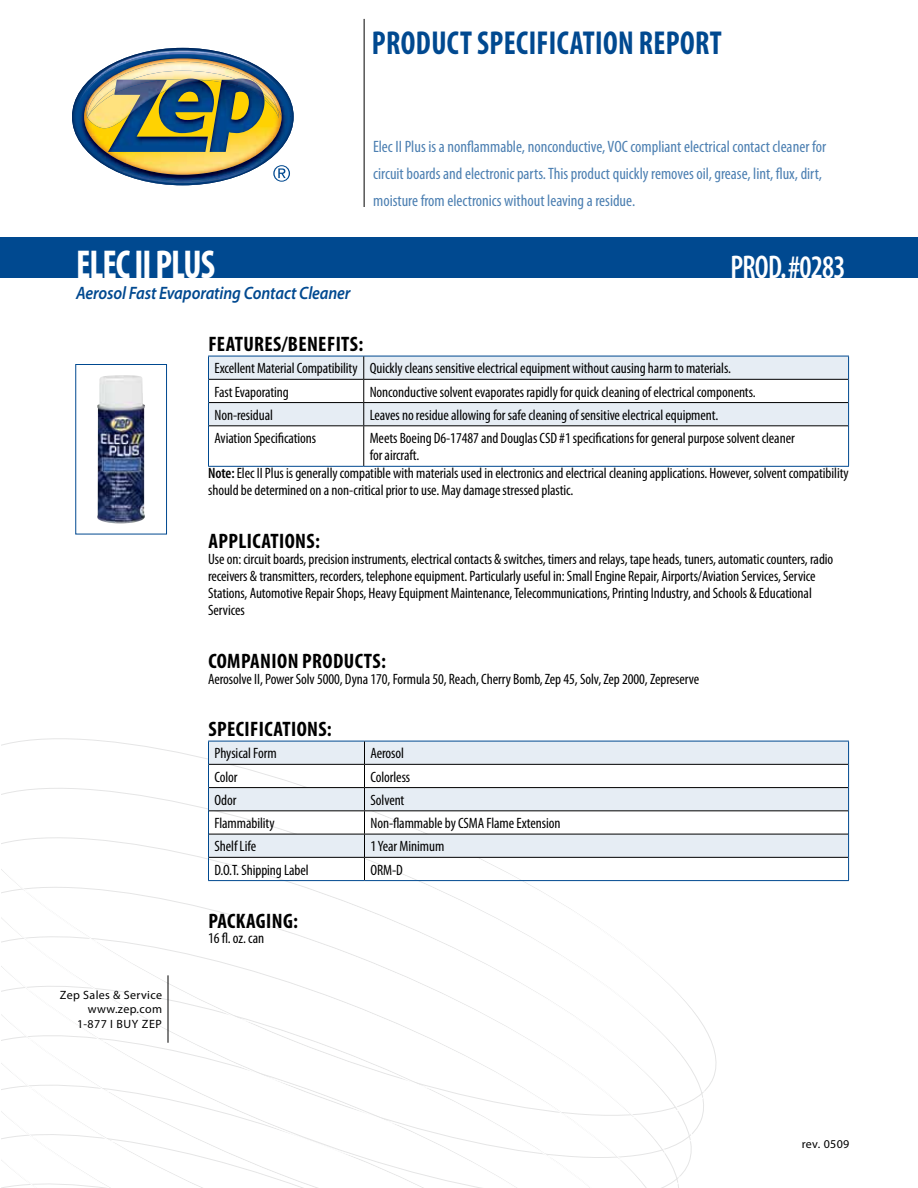
<style>
.page{position:relative;width:918px;height:1188px;background:#fff}
.page>*{position:absolute;margin:0;border:0;box-sizing:border-box;transform-origin:0 0}
.t1{font:700 condensed 40.5px "Myriad";letter-spacing:-.025em;color:#fff;scale:.9 1}
.t2{font:700 condensed 33.3px "Myriad Pro";letter-spacing:.015em;color:#004990;scale:.91 1}
.t3{font:600 condensed 33px "Myriad";letter-spacing:-.025em;color:#fff;scale:.9 1}
.t4{font:700 condensed 21px "Myriad Pro";letter-spacing:.02em;color:#000}
.t5{font:italic 600 18px "Myriad Pro";letter-spacing:-.01em;color:#004990;scale:.9 1}
.t6{font:condensed 16.5px/27px "Myriad Pro";color:#4d80b2}
.t7{font:condensed 15px/17.2px "Myriad Pro";letter-spacing:-.005em;color:#000}
.t8{font:12px/14.4px "Myriad Pro";letter-spacing:.03em;color:#000;text-align:right}
.s1{font-weight:600}
</style>
<div class="page">
<hr style="left:364px;top:19px;width:1px;height:188px;background:#000">
<svg style="left:1px;top:867px;width:701px;height:298px"></svg>
<svg style="left:1px;top:918px;width:687px;height:270px"></svg>
<svg style="left:1px;top:968px;width:673px;height:220px"></svg>
<svg style="left:1px;top:1018px;width:659px;height:170px"></svg>
<svg style="left:1px;top:1068px;width:646px;height:120px"></svg>
<svg style="left:1px;top:1119px;width:632px;height:69px"></svg>
<div style="left:0;top:237px;width:918px;height:41px;background:#004990"></div>
<img style="left:72px;top:48px;width:222px;height:137px">
<img style="left:75px;top:50px;width:216px;height:91px">
<img style="left:287px;top:103px;width:4px;height:14px">
<img style="left:75px;top:50px;width:208px;height:67px">
<svg style="left:288px;top:165px;width:2px;height:17px"></svg>
<img style="left:77px;top:55px;width:105px;height:63px">
<img style="left:78px;top:66px;width:210px;height:41px">
<img style="left:81px;top:127px;width:207px;height:56px">
<svg style="left:283px;top:94px;width:4px;height:9px"></svg>
<svg style="left:83px;top:85px;width:4px;height:10px"></svg>
<img style="left:80px;top:118px;width:17px;height:36px">
<img style="left:106px;top:160px;width:77px;height:21px">
<img style="left:210px;top:117px;width:55px;height:35px">
<img style="left:108px;top:128px;width:100px;height:24px">
<img style="left:159px;top:117px;width:55px;height:16px">
<img style="left:182px;top:58px;width:100px;height:59px">
<img style="left:231px;top:117px;width:18px;height:3px">
<img style="left:87px;top:117px;width:119px;height:11px">
<img style="left:136px;top:58px;width:46px;height:4px">
<img style="left:263px;top:93px;width:16px;height:25px">
<img style="left:87px;top:62px;width:190px;height:55px">
<img style="left:238px;top:79px;width:25px;height:14px">
<hr style="left:168px;top:975px;width:1px;height:68px;background:#000">
<img style="left:97px;top:375px;width:48px;height:149px">
<div style="left:75px;top:364px;width:92px;height:170px;border:1px solid #004990"></div>
<svg style="left:209px;top:357px;width:639px;height:68px;fill:#e6edf4"></svg>
<hr style="left:208px;top:356px;width:156px;height:1px;background:#004990">
<hr style="left:364px;top:356px;width:485px;height:1px;background:#004990">
<svg style="left:208px;top:356px;width:1px;height:70px"></svg>
<svg style="left:848px;top:356px;width:1px;height:70px"></svg>
<hr style="left:208px;top:426px;width:1px;height:40px;background:#004990">
<hr style="left:848px;top:426px;width:1px;height:40px;background:#004990">
<hr style="left:208px;top:466px;width:156px;height:1px;background:#004990">
<hr style="left:364px;top:466px;width:485px;height:1px;background:#004990">
<hr style="left:209px;top:379px;width:155px;height:1px;background:#000">
<hr style="left:364px;top:379px;width:484px;height:1px;background:#000">
<hr style="left:209px;top:402px;width:155px;height:1px;background:#000">
<hr style="left:364px;top:402px;width:484px;height:1px;background:#000">
<svg style="left:363px;top:356px;width:1px;height:69px"></svg>
<hr style="left:209px;top:425px;width:155px;height:1px;background:#000">
<hr style="left:364px;top:425px;width:484px;height:1px;background:#000">
<hr style="left:363px;top:426px;width:1px;height:40px;background:#000">
<svg style="left:209px;top:742px;width:639px;height:115px;fill:#e6edf4"></svg>
<hr style="left:208px;top:741px;width:156px;height:1px;background:#004990">
<hr style="left:364px;top:741px;width:485px;height:1px;background:#004990">
<svg style="left:208px;top:741px;width:1px;height:139px"></svg>
<svg style="left:848px;top:741px;width:1px;height:139px"></svg>
<hr style="left:208px;top:880px;width:156px;height:1px;background:#004990">
<hr style="left:364px;top:880px;width:485px;height:1px;background:#004990">
<hr style="left:209px;top:764px;width:155px;height:1px;background:#000">
<hr style="left:364px;top:764px;width:484px;height:1px;background:#000">
<hr style="left:209px;top:787px;width:155px;height:1px;background:#000">
<hr style="left:364px;top:787px;width:484px;height:1px;background:#000">
<hr style="left:209px;top:810px;width:155px;height:1px;background:#000">
<hr style="left:364px;top:810px;width:484px;height:1px;background:#000">
<hr style="left:209px;top:834px;width:155px;height:1px;background:#000">
<hr style="left:364px;top:834px;width:484px;height:1px;background:#000">
<hr style="left:209px;top:857px;width:155px;height:1px;background:#000">
<hr style="left:364px;top:857px;width:484px;height:1px;background:#000">
<svg style="left:364px;top:741px;width:1px;height:139px"></svg>
<h2 class="t2" style="left:372px;top:22px;width:386px">PRODUCT SPECIFICATION REPORT</h2>
<p class="t6" style="left:373px;top:133px;width:455px">Elec II Plus is a nonflammable, nonconductive, VOC compliant electrical contact cleaner for circuit boards and electronic parts. This product quickly removes oil, grease, lint, flux, dirt, moisture from electronics without leaving a residue.</p>
<h1 class="t1" style="left:76px;top:244px;width:156px">ELEC II PLUS</h1>
<h3 class="t3" style="left:730px;top:250px;width:129px">PROD.#0283</h3>
<p class="t5" style="left:76px;top:282px;width:306px">Aerosol Fast Evaporating Contact Cleaner</p>
<h3 class="t4" style="left:208px;top:331px;width:19px">FEATURES</h3>
<h3 class="t4" style="left:282px;top:331px;width:26px">/BENEFITS</h3>
<h3 class="t4" style="left:358px;top:331px;width:6px">:</h3>
<p class="t7" style="left:214px;top:357px;width:518px;line-height:23.2px">Excellent Material Compatibility Quickly cleans sensitive electrical equipment without causing harm to materials.<br>Fast Evaporating</p>
<p class="t7" style="left:370px;top:383px;width:387px">Nonconductive solvent evaporates rapidly for quick cleaning of electrical components.</p>
<p class="t8" style="left:60px;top:987px;width:104px">Zep Sales &amp; Service www.zep.com<br>1-877 I Buy Zep</p>
<p class="t7" style="left:214px;top:406px;width:60px">Non-residual</p>
<p class="t7" style="left:370px;top:406px;width:350px">Leaves no residue allowing for safe cleaning of sensitive electrical equipment.</p>
<p class="t7" style="left:214px;top:429px;width:103px">Aviation Specifications</p>
<p class="t7" style="left:370px;top:429px;width:427px">Meets Boeing D6-17487 and Douglas CSD #1 specifications for general purpose solvent cleaner</p>
<p class="t7" style="left:370px;top:447px;width:51px">for aircraft.</p>
<p class="t7" style="left:208px;top:464px;width:642px"><span class="s1">Note:</span> Elec II Plus is generally compatible with materials used in electronics and electrical cleaning applications. However, solvent compatibility</p>
<p class="t7" style="left:208px;top:481px;width:367px">should be determined on a non-critical prior to use. May damage stressed plastic.</p>
<h3 class="t4" style="left:208px;top:528px;width:48px">APPLICATIONS</h3>
<h3 class="t4" style="left:315px;top:528px;width:6px">:</h3>
<p class="t7" style="left:208px;top:550px;width:627px">Use on: circuit boards, precision instruments, electrical contacts &amp; switches, timers and relays, tape heads, tuners, automatic counters, radio receivers &amp; transmitters, recorders, telephone equipment. Particularly useful in: Small Engine Repair, Airports/Aviation Services, Service Stations, Automotive Repair Shops, Heavy Equipment Maintenance, Telecommunications, Printing Industry, and Schools &amp; Educational Services</p>
<h3 class="t4" style="left:208px;top:648px;width:43px">COMPANION</h3>
<h3 class="t4" style="left:302px;top:648px;width:21px">PRODUCTS</h3>
<h3 class="t4" style="left:381px;top:648px;width:6px">:</h3>
<p class="t7" style="left:208px;top:670px;width:493px">Aerosolve II, Power Solv 5000, Dyna 170, Formula 50, Reach, Cherry Bomb, Zep 45, Solv, Zep 2000, Zepreserve</p>
<h3 class="t4" style="left:208px;top:716px;width:19px">SPECIFICATIONS</h3>
<h3 class="t4" style="left:327px;top:716px;width:6px">:</h3>
<p class="t7" style="left:214px;top:745px;width:64px">Physical Form</p>
<p class="t7" style="left:370px;top:745px;width:35px">Aerosol</p>
<p class="t7" style="left:214px;top:768px;width:25px">Color</p>
<p class="t7" style="left:370px;top:768px;width:41px">Colorless</p>
<p class="t7" style="left:214px;top:791px;width:24px">Odor</p>
<p class="t7" style="left:370px;top:791px;width:35px">Solvent</p>
<p class="t7" style="left:214px;top:814px;width:62px">Flammability</p>
<p class="t7" style="left:370px;top:814px;width:192px">Non-flammable by CSMA Flame Extension</p>
<p class="t7" style="left:214px;top:838px;width:43px">Shelf Life</p>
<p class="t7" style="left:370px;top:838px;width:75px">1 Year Minimum</p>
<p class="t7" style="left:214px;top:861px;width:96px">D.O.T. Shipping Label</p>
<p class="t7" style="left:370px;top:861px;width:34px">ORM-D</p>
<h3 class="t4" style="left:208px;top:908px;width:91px">PACKAGING:</h3>
<p class="t7" style="left:208px;top:930px;width:58px">16 fl. oz. can</p>
<p class="t8" style="left:802px;top:1136px;width:49px">rev. 0509</p>
</div>
